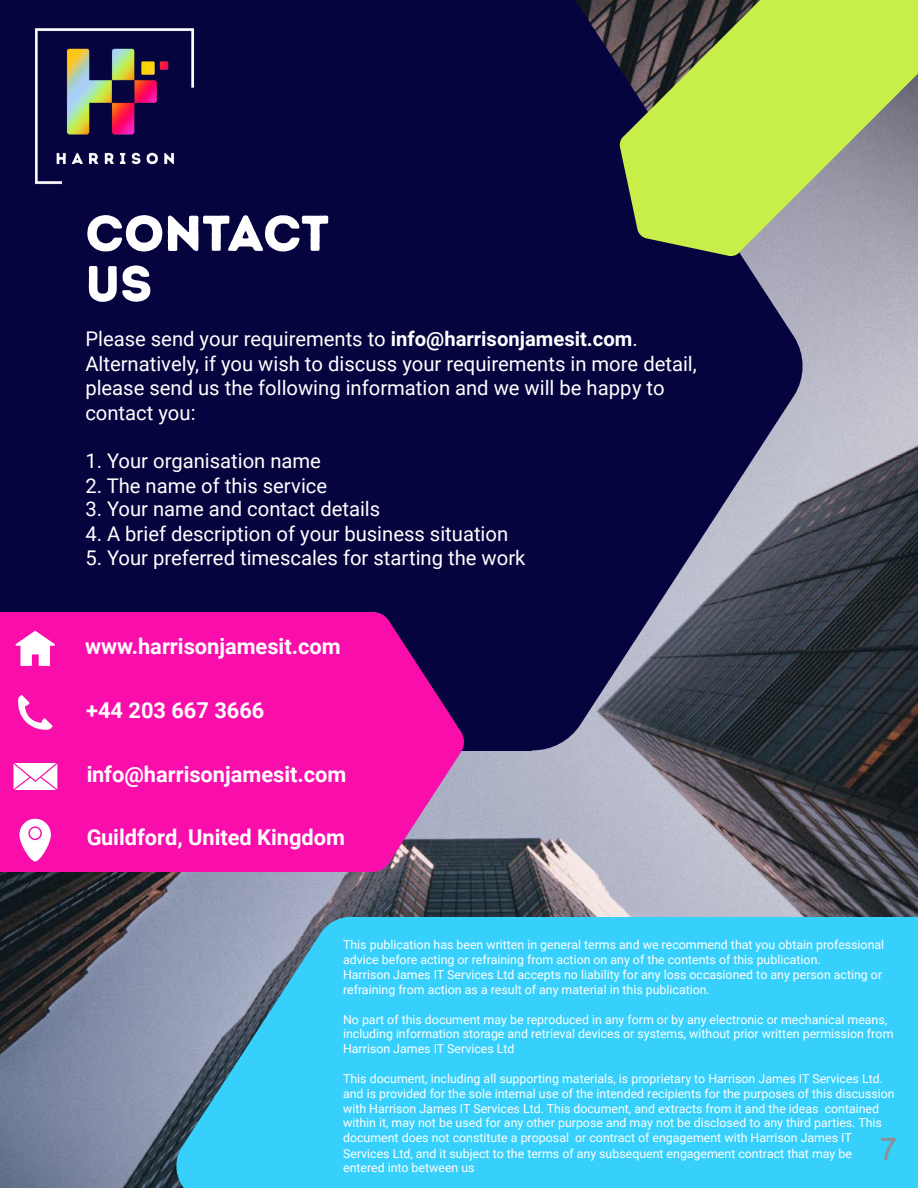
<style>
.page{position:relative;width:918px;height:1188px;background:#fff}
.page>*{position:absolute;margin:0;border:0;box-sizing:border-box;transform-origin:0 0}
.t1{font:50.25px/50.2px "Intro Rust Base";color:#fff}
.t2{font:31.5px "Arial";color:#8f8f8f}
.t3{font:700 21.75px "Roboto";color:#fff}
.t4{font:20.25px/24.3px "Roboto";color:#fff}
.t5{font:12.3px/14.9px "Roboto";color:#fff}
.s1{font-weight:700}
</style>
<div class="page">
<img style="left:0;top:252px;width:918px;height:936px">
<div style="left:36px;top:0;width:496px;height:750px;background:#06043f"></div>
<svg style="left:532px;top:0;width:274px;height:750px;background:#282853"></svg>
<svg style="left:623px;top:0;width:295px;height:252px;background:#a3b85f"></svg>
<svg style="left:582px;top:136px;width:158px;height:158px;background:#647643"></svg>
<div style="left:834px;top:0;width:84px;height:41px;background:#c8ee49"></div>
<div style="left:352px;top:917px;width:566px;height:271px;background:#37d0fc"></div>
<svg style="left:175px;top:917px;width:177px;height:271px;background:#53b3d6"></svg>
<img style="left:55px;top:28px;width:139px;height:157px">
<div style="left:0;top:612px;width:373px;height:260px;background:#f90eab"></div>
<svg style="left:373px;top:612px;width:92px;height:260px"></svg>
<svg style="left:0;top:0;width:55px;height:730px"></svg>
<svg style="left:14px;top:763px;width:43px;height:27px"></svg>
<svg style="left:19px;top:819px;width:32px;height:43px"></svg>
<h1 class="t1" style="left:86px;top:208px;width:245px">CONTACT<br>US</h1>
<h3 class="t4" style="left:85px;top:329px;width:613px">Please send your requirements to <span class="s1">info@harrisonjamesit.com</span>.<br>Alternatively, if you wish to discuss your requirements in more detail, please send us the following information and we will be happy to contact you:</h3>
<h3 class="t4" style="left:85px;top:451px;width:237px">1. Your organisation name</h3>
<h3 class="t4" style="left:85px;top:476px;width:243px">2. The name of this service</h3>
<h3 class="t4" style="left:85px;top:499px;width:296px">3. Your name and contact details</h3>
<h3 class="t4" style="left:85px;top:524px;width:424px">4. A brief description of your business situation</h3>
<h3 class="t4" style="left:85px;top:548px;width:442px">5. Your preferred timescales for starting the work</h3>
<h3 class="t3" style="left:85px;top:635px;width:257px">www.harrisonjamesit.com</h3>
<h3 class="t3" style="left:86px;top:700px;width:180px">+44 203 667 3666</h3>
<h3 class="t3" style="left:86px;top:763px;width:262px">info@harrisonjamesit.com</h3>
<h3 class="t3" style="left:86px;top:827px;width:260px">Guildford, United Kingdom</h3>
<p class="t5" style="left:343px;top:939px;width:543px">This publication has been written in general terms and we recommend that you obtain professional advice before acting or refraining from action on any of the contents of this publication.<br>Harrison James IT Services Ltd accepts no liability for any loss occasioned to any person acting or refraining from action as a result of any material in this publication.</p>
<p class="t5" style="left:343px;top:1013px;width:552px">No part of this document may be reproduced in any form or by any electronic or mechanical means, including information storage and retrieval devices or systems, without prior written permission from<br>Harrison James IT Services Ltd</p>
<p class="t5" style="left:343px;top:1073px;width:553px">This document, including all supporting materials, is proprietary to Harrison James IT Services Ltd. and is provided for the sole internal use of the intended recipients for the purposes of this discussion with Harrison James IT Services Ltd. This document, and extracts from it and the ideas contained within it, may not be used for any other purpose and may not be disclosed to any third parties. This document does not constitute a proposal or contract of engagement with Harrison James IT Services Ltd, and it subject to the terms of any subsequent engagement contract that may be entered into between us</p>
<h2 class="t2" style="left:880px;top:1131px;width:19px">7</h2>
</div>
